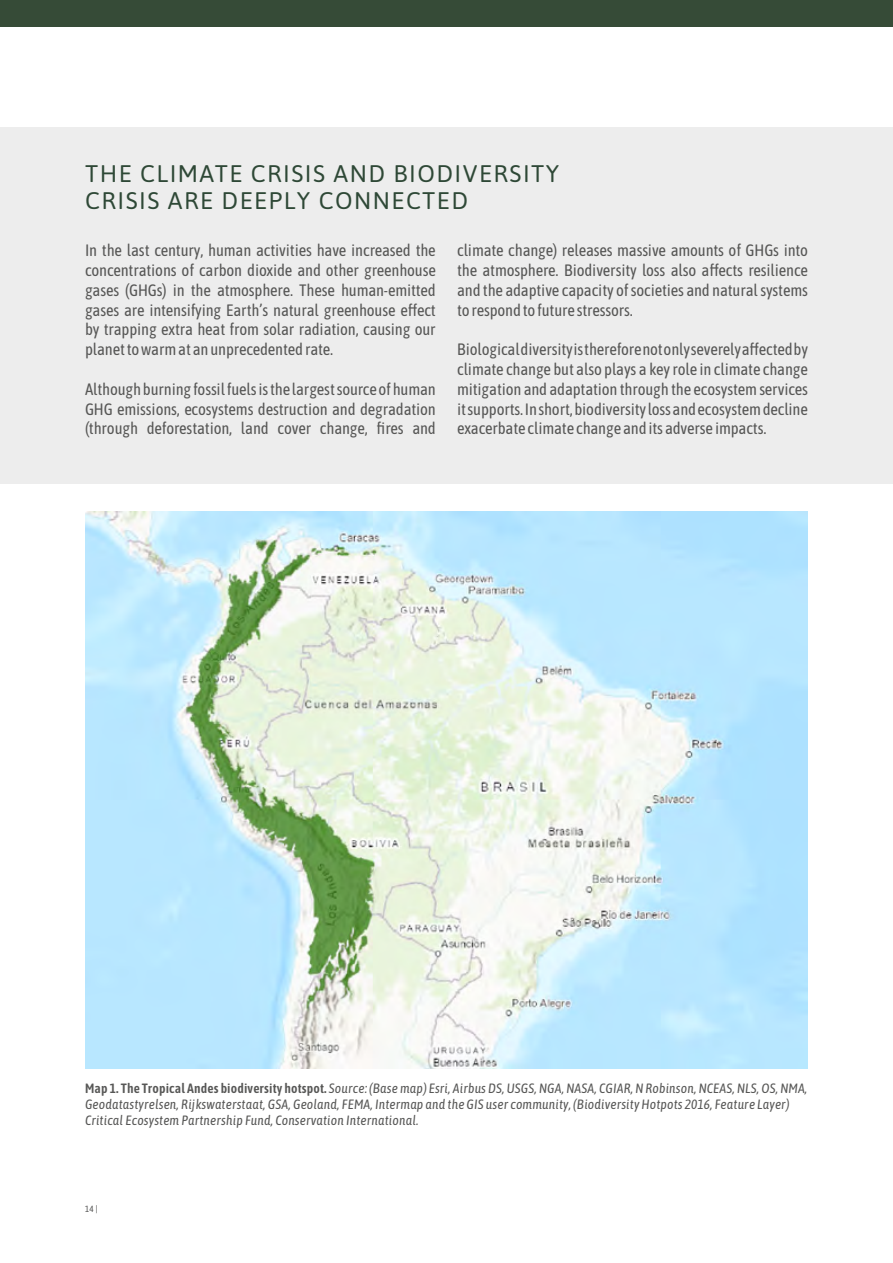
<style>
.page{position:relative;width:893px;height:1263px;background:#fff}
.page>*{position:absolute;margin:0;border:0;box-sizing:border-box;transform-origin:0 0}
.t1{font:24px/27px "Asap";letter-spacing:.06em;color:#2e4836}
.t2{font:condensed 16.5px/19.8px "Asap";letter-spacing:-.01em;color:#575756;text-align:justify}
.t3{font:italic condensed 13.5px/16.2px "Asap";letter-spacing:.01em;color:#575756}
.t4{font:condensed 9px "Asap";color:#575756}
.s1{font-weight:600;font-style:normal}
</style>
<div class="page">
<div style="left:0;top:0;width:893px;height:26px;background:#364b37"></div>
<div style="left:0;top:128px;width:893px;height:356px;background:#ededed"></div>
<img style="left:85px;top:512px;width:723px;height:557px">
<h1 class="t1" style="left:85px;top:159px;width:476px">THE CLIMATE CRISIS AND BIODIVERSITY<br>CRISIS ARE DEEPLY CONNECTED</h1>
<p class="t2" style="left:85px;top:240px;width:352px">In the last century, human activities have increased the concentrations of carbon dioxide and other greenhouse gases (GHGs) in the atmosphere. These human-emitted gases are intensifying Earth’s natural greenhouse effect by trapping extra heat from solar radiation, causing our planet to warm at an unprecedented rate.</p>
<p class="t2" style="left:85px;top:378px;width:352px">Although burning fossil fuels is the largest source of human GHG emissions, ecosystems destruction and degradation (through deforestation, land cover change, fires and</p>
<p class="t2" style="left:457px;top:240px;width:352px">climate change) releases massive amounts of GHGs into the atmosphere. Biodiversity loss also affects resilience and the adaptive capacity of societies and natural systems to respond to future stressors.</p>
<p class="t2" style="left:457px;top:339px;width:352px">Biological diversity is therefore not only severely affected by climate change but also plays a key role in climate change mitigation and adaptation through the ecosystem services it supports. In short, biodiversity loss and ecosystem decline exacerbate climate change and its adverse impacts.</p>
<p class="t3" style="left:85px;top:1080px;width:724px"><span class="s1">Map 1. The Tropical Andes biodiversity hotspot.</span> Source: (Base map) Esri, Airbus DS, USGS, NGA, NASA, CGIAR, N Robinson, NCEAS, NLS, OS, NMA,<br>Geodatastyrelsen, Rijkswaterstaat, GSA, Geoland, FEMA, Intermap and the GIS user community, (Biodiversity Hotpots 2016, Feature Layer)<br>Critical Ecosystem Partnership Fund, Conservation International.</p>
<p class="t4" style="left:85px;top:1203px;width:14px">14 |</p>
</div>
